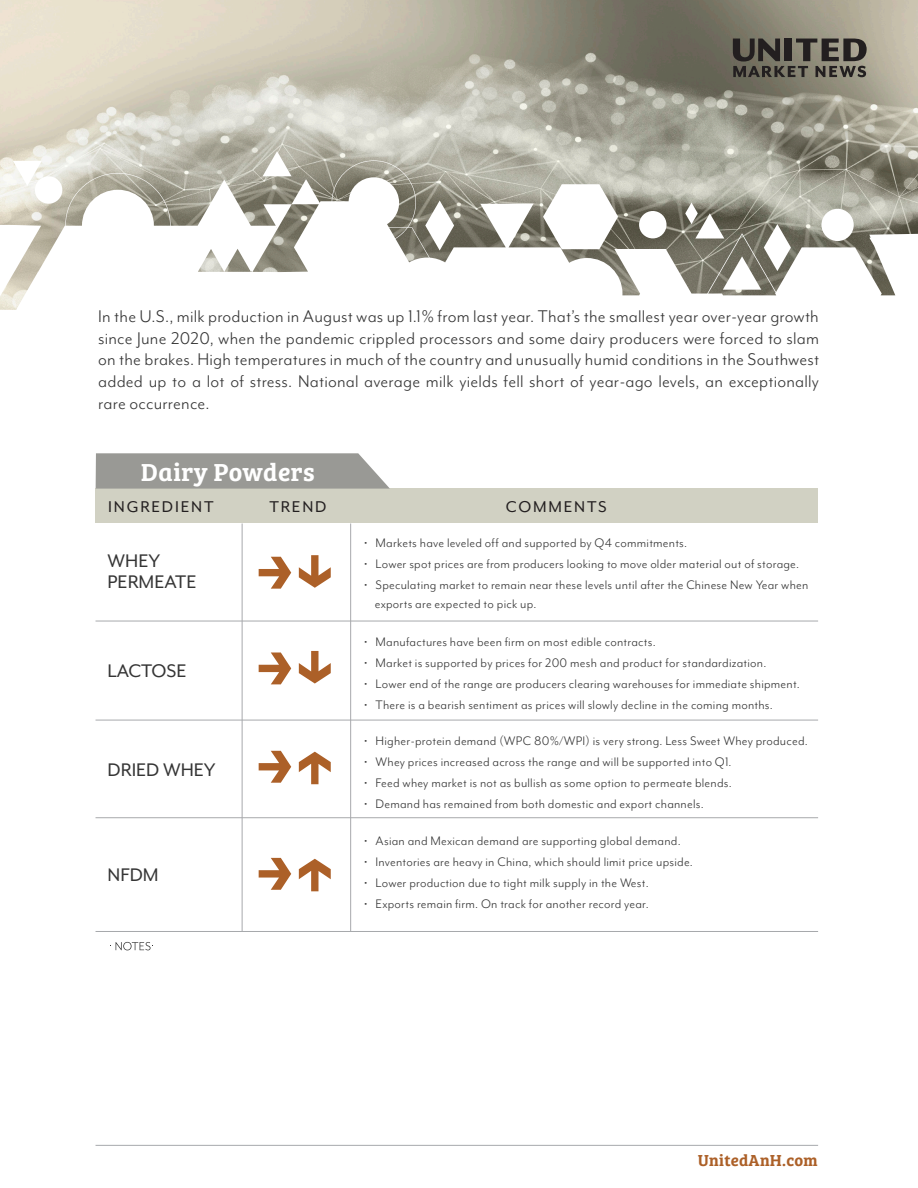
<style>
.page{position:relative;width:918px;height:1188px;background:#fff}
.page>*{position:absolute;margin:0;border:0;box-sizing:border-box;transform-origin:0 0}
.t1{font:25.5px "Bree Serif Sb";letter-spacing:.015em;color:#fff}
.t2{font:21px/21px "Mr Eaves Mod OT";color:#353535}
.t3{font:19.5px/21.8px "Mr Eaves Mod OT";letter-spacing:.01em;color:#353535;text-align:justify}
.t4{font:18px "Mr Eaves Mod OT";letter-spacing:.1em;color:#231f20}
.t5{font:16.5px "Bree Serif Sb";letter-spacing:.015em;color:#ac6028}
.t6{font:14.25px/19.5px "Mr Eaves Mod OT";letter-spacing:.015em;color:#353535}
</style>
<div class="page">
<img style="left:0;top:0;width:918px;height:160px">
<svg style="left:733px;top:39px;width:134px;height:38px;background:#5a564d"></svg>
<svg style="left:263px;top:151px;width:29px;height:9px"></svg>
<hr style="left:96px;top:1145px;width:722px;height:1px;background:#a7a9ac">
<div style="left:96px;top:489px;width:722px;height:34px;background:#d1d1c3"></div>
<svg style="left:96px;top:453px;width:294px;height:36px;background:#9f9f9b"></svg>
<svg style="left:110px;top:942px;width:43px;height:8px"></svg>
<hr style="left:242px;top:523px;width:1px;height:409px;background:#a7a9ac">
<hr style="left:96px;top:621px;width:722px;height:1px;background:#a7a9ac">
<hr style="left:96px;top:720px;width:722px;height:1px;background:#a7a9ac">
<hr style="left:96px;top:931px;width:722px;height:1px;background:#a7a9ac">
<hr style="left:96px;top:817px;width:722px;height:1px;background:#a7a9ac">
<hr style="left:350px;top:523px;width:1px;height:409px;background:#a7a9ac">
<svg style="left:0;top:160px;width:918px;height:150px"></svg>
<svg style="left:299px;top:752px;width:32px;height:32px"></svg>
<svg style="left:259px;top:751px;width:32px;height:32px"></svg>
<svg style="left:299px;top:859px;width:32px;height:32px"></svg>
<svg style="left:259px;top:858px;width:32px;height:32px"></svg>
<svg style="left:299px;top:651px;width:32px;height:33px"></svg>
<svg style="left:259px;top:652px;width:32px;height:32px"></svg>
<svg style="left:299px;top:555px;width:32px;height:33px"></svg>
<svg style="left:259px;top:557px;width:32px;height:32px"></svg>
<p class="t3" style="left:98px;top:305px;width:722px">In the U.S., milk production in August was up 1.1% from last year. That’s the smallest year over-year growth since June 2020, when the pandemic crippled processors and some dairy producers were forced to slam on the brakes. High temperatures in much of the country and unusually humid conditions in the Southwest added up to a lot of stress. National average milk yields fell short of year-ago levels, an exceptionally rare occurrence.</p>
<h1 class="t1" style="left:141px;top:452px;width:175px">Dairy Powders</h1>
<p class="t4" style="left:108px;top:497px;width:107px">INGREDIENT</p>
<p class="t4" style="left:269px;top:497px;width:59px">TREND</p>
<p class="t4" style="left:506px;top:497px;width:102px">COMMENTS</p>
<h2 class="t2" style="left:108px;top:550px;width:90px">WHEY<br>PERMEATE</h2>
<h2 class="t2" style="left:108px;top:660px;width:81px">LACTOSE</h2>
<h2 class="t2" style="left:108px;top:759px;width:110px">DRIED WHEY</h2>
<h2 class="t2" style="left:108px;top:864px;width:53px">NFDM</h2>
<p class="t6" style="left:364px;top:533px;width:325px">• Markets have leveled off and supported by Q4 commitments.</p>
<p class="t6" style="left:364px;top:554px;width:437px">• Lower spot prices are from producers looking to move older material out of storage.</p>
<p class="t6" style="left:375px;top:575px;width:435px;text-indent:-11px">• Speculating market to remain near these levels until after the Chinese New Year when exports are expected to pick up.</p>
<p class="t6" style="left:364px;top:632px;width:293px">• Manufactures have been firm on most edible contracts.</p>
<p class="t6" style="left:364px;top:653px;width:404px">• Market is supported by prices for 200 mesh and product for standardization.</p>
<p class="t6" style="left:364px;top:674px;width:437px">• Lower end of the range are producers clearing warehouses for immediate shipment.</p>
<p class="t6" style="left:364px;top:695px;width:410px">• There is a bearish sentiment as prices will slowly decline in the coming months.</p>
<p class="t6" style="left:364px;top:731px;width:445px">• Higher-protein demand (WPC 80%/WPI) is very strong. Less Sweet Whey produced.</p>
<p class="t6" style="left:364px;top:752px;width:369px">• Whey prices increased across the range and will be supported into Q1.</p>
<p class="t6" style="left:364px;top:773px;width:369px">• Feed whey market is not as bullish as some option to permeate blends.</p>
<p class="t6" style="left:364px;top:794px;width:341px">• Demand has remained from both domestic and export channels.</p>
<p class="t6" style="left:364px;top:831px;width:318px">• Asian and Mexican demand are supporting global demand.</p>
<p class="t6" style="left:364px;top:852px;width:330px">• Inventories are heavy in China, which should limit price upside.</p>
<p class="t6" style="left:364px;top:873px;width:286px">• Lower production due to tight milk supply in the West.</p>
<p class="t6" style="left:364px;top:894px;width:286px">• Exports remain firm. On track for another record year.</p>
<p class="t5" style="left:698px;top:1148px;width:121px">UnitedAnH.com</p>
</div>
